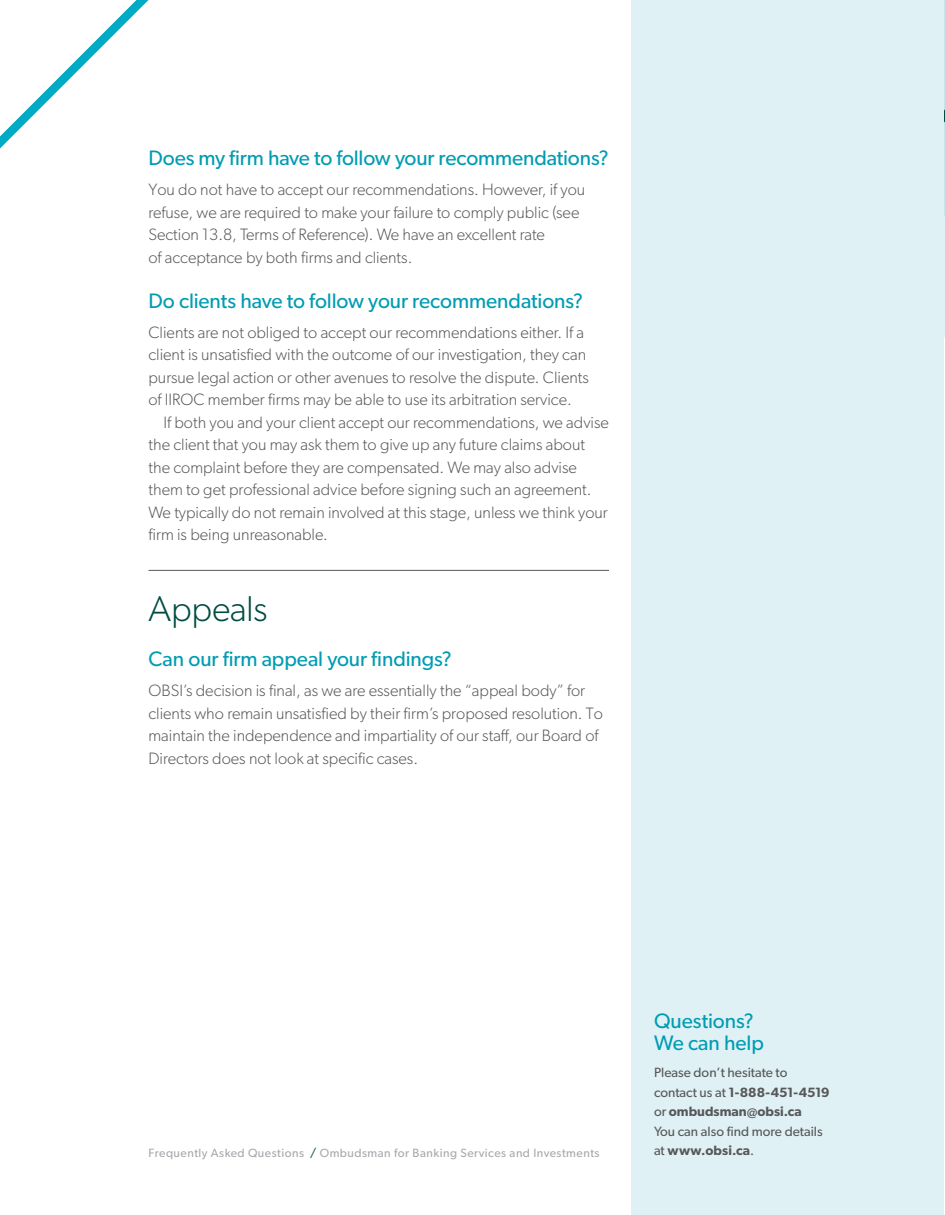
<style>
.page{position:relative;width:945px;height:1215px;background:#fff}
.page>*{position:absolute;margin:0;border:0;box-sizing:border-box;transform-origin:0 0}
.Large_subhead{font:300 36px "Gibson";letter-spacing:-.01em;color:#004d42}
.FS_Subhead{font:21px/22.5px "Gibson";letter-spacing:-.005em;color:#009cb3}
.Body{font:300 16.5px/22.5px "Gibson";color:#57585a}
.Body_indent{font:300 16.5px/22.5px "Gibson";color:#57585a}
.Body-2{font:13.5px/19.5px "Gibson";color:#57585a}
.t1{font:12px "Gibson";letter-spacing:.04em;color:#a8a9ad}
.s1{color:#004d42}
.s2{font-weight:600}
</style>
<div class="page">
<svg style="left:944px;top:0;width:1px;height:338px"></svg>
<svg style="left:0;top:0;width:148px;height:149px"></svg>
<hr style="left:148px;top:570px;width:461px;height:1px;background:#57585a">
<div style="left:632px;top:0;width:312px;height:1215px;background:#e0f1f5"></div>
<p class="FS_Subhead" style="left:148px;top:146px;width:462px">Does my firm have to follow your recommendations?</p>
<p class="Body" style="left:148px;top:178px;width:438px">You do not have to accept our recommendations. However, if you refuse, we are required to make your failure to comply public (see Section 13.8, Terms of Reference). We have an excellent rate<br>of acceptance by both firms and clients.</p>
<p class="FS_Subhead" style="left:148px;top:289px;width:436px">Do clients have to follow your recommendations?</p>
<p class="Body" style="left:148px;top:321px;width:442px">Clients are not obliged to accept our recommendations either. If a client is unsatisfied with the outcome of our investigation, they can pursue legal action or other avenues to resolve the dispute. Clients of IIROC member firms may be able to use its arbitration service.</p>
<p class="Body_indent" style="left:148px;top:411px;width:462px;text-indent:15px">If both you and your client accept our recommendations, we advise the client that you may ask them to give up any future claims about the complaint before they are compensated. We may also advise them to get professional advice before signing such an agreement.<br>We typically do not remain involved at this stage, unless we think your firm is being unreasonable.</p>
<p class="Large_subhead" style="left:148px;top:587px;width:120px">Appeals</p>
<p class="FS_Subhead" style="left:148px;top:647px;width:305px">Can our firm appeal your findings?</p>
<p class="Body" style="left:148px;top:679px;width:456px">OBSI’s decision is final, as we are essentially the “appeal body” for clients who remain unsatisfied by their firm’s proposed resolution. To maintain the independence and impartiality of our staff, our Board of Directors does not look at specific cases.</p>
<p class="t1" style="left:148px;top:1145px;width:453px">Frequently Asked Questions <span class="s1">/</span> Ombudsman for Banking Services and Investments</p>
<p class="FS_Subhead" style="left:654px;top:1009px;width:111px">Questions?<br>We can help</p>
<p class="Body-2" style="left:654px;top:1063px;width:177px">Please don’t hesitate to contact us at <span class="s2">1-888-451-4519 </span>or <span class="s2">ombudsman@obsi.ca<br></span>You can also find more details at <span class="s2">www.obsi.ca</span>.</p>
</div>
